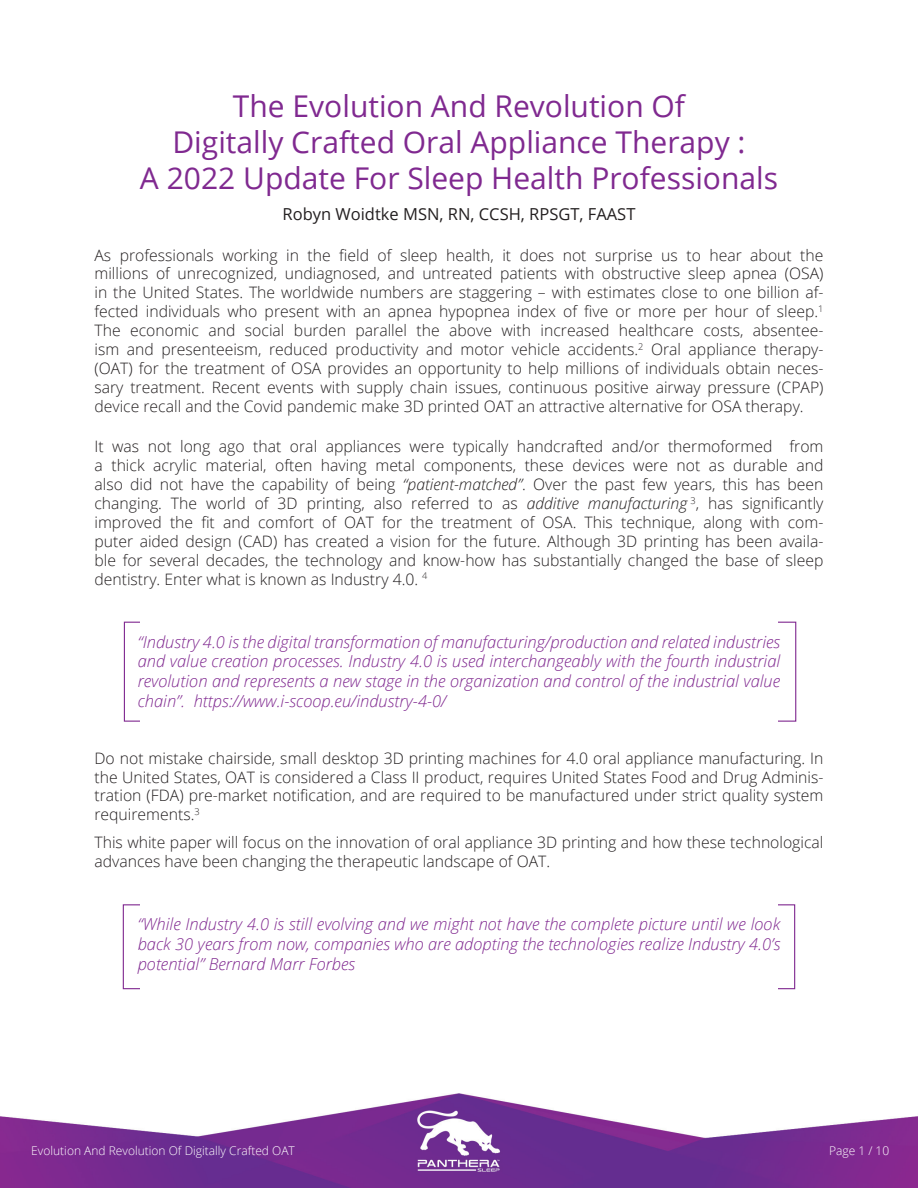
<style>
.page{position:relative;width:918px;height:1188px;background:#fff}
.page>*{position:absolute;margin:0;border:0;box-sizing:border-box;transform-origin:0 0}
.t1{font:30px/36px "Open Sans";color:#802990;text-align:center}
.citation{font:italic 300 16.5px/19.8px "Open Sans";color:#802990;text-align:justify}
.texte{font:16.5px "Open Sans";color:#231f20}
.texte-2{font:300 15.75px/18.9px "Open Sans";color:#231f20;text-align:justify}
.t2{font:300 12px "Open Sans";color:#fff}
.s1{font-style:italic}
</style>
<div class="page">
<img style="left:0;top:1094px;width:918px;height:94px">
<p class="t1" style="left:140px;top:88px;width:640px">The Evolution And Revolution Of<br>Digitally Crafted Oral Appliance Therapy :<br>A 2022 Update For Sleep Health Professionals</p>
<p class="texte" style="left:283px;top:203px;width:354px">Robyn Woidtke MSN, RN, CCSH, RPSGT, FAAST</p>
<p class="texte-2" style="left:94px;top:245px;width:731px">As professionals working in the field of sleep health, it does not surprise us to hear about the millions of unrecognized, undiagnosed, and untreated patients with obstructive sleep apnea (OSA) in the United States. The worldwide numbers are staggering – with estimates close to one billion af&shy;fected individuals who present with an apnea hypopnea index of five or more per hour of sleep.<sup>1<br></sup>The economic and social burden parallel the above with increased healthcare costs, absentee&shy;ism and presenteeism, reduced productivity and motor vehicle accidents.<sup>2</sup> Oral appliance therapy-(OAT) for the treatment of OSA provides an opportunity to help millions of individuals obtain neces&shy;sary treatment. Recent events with supply chain issues, continuous positive airway pressure (CPAP) device recall and the Covid pandemic make 3D printed OAT an attractive alternative for OSA therapy.</p>
<p class="texte-2" style="left:94px;top:437px;width:731px">It was not long ago that oral appliances were typically handcrafted and/or thermoformed from a thick acrylic material, often having metal components, these devices were not as durable and also did not have the capability of being <span class="s1">“patient-matched”</span>. Over the past few years, this has been changing. The world of 3D printing, also referred to as <span class="s1">additive manufacturing</span> <sup>3</sup>, has significantly improved the fit and comfort of OAT for the treatment of OSA. This technique, along with com&shy;puter aided design (CAD) has created a vision for the future. Although 3D printing has been availa&shy;ble for several decades, the technology and know-how has substantially changed the base of sleep dentistry. Enter what is known as Industry 4.0. <sup>4</sup></p>
<p class="citation" style="left:138px;top:631px;width:644px">“Industry 4.0 is the digital transformation of manufacturing/production and related industries and value creation processes. Industry 4.0 is used interchangeably with the fourth industrial revolution and represents a new stage in the organization and control of the industrial value chain”. https://www.i-scoop.eu/industry-4-0/</p>
<p class="texte-2" style="left:94px;top:748px;width:731px">Do not mistake chairside, small desktop 3D printing machines for 4.0 oral appliance manufacturing. In the United States, OAT is considered a Class II product, requires United States Food and Drug Adminis&shy;tration (FDA) pre-market notification, and are required to be manufactured under strict quality system requirements.<sup>3</sup></p>
<p class="texte-2" style="left:94px;top:833px;width:731px">This white paper will focus on the innovation of oral appliance 3D printing and how these technological advances have been changing the therapeutic landscape of OAT.</p>
<p class="citation" style="left:138px;top:914px;width:644px">“While Industry 4.0 is still evolving and we might not have the complete picture until we look back 30 years from now, companies who are adopting the technologies realize Industry 4.0’s potential” Bernard Marr Forbes</p>
<p class="t2" style="left:31px;top:1143px;width:265px">Evolution And Revolution Of Digitally Crafted OAT</p>
<p class="t2" style="left:829px;top:1143px;width:62px">Page 1 / 10</p>
</div>
